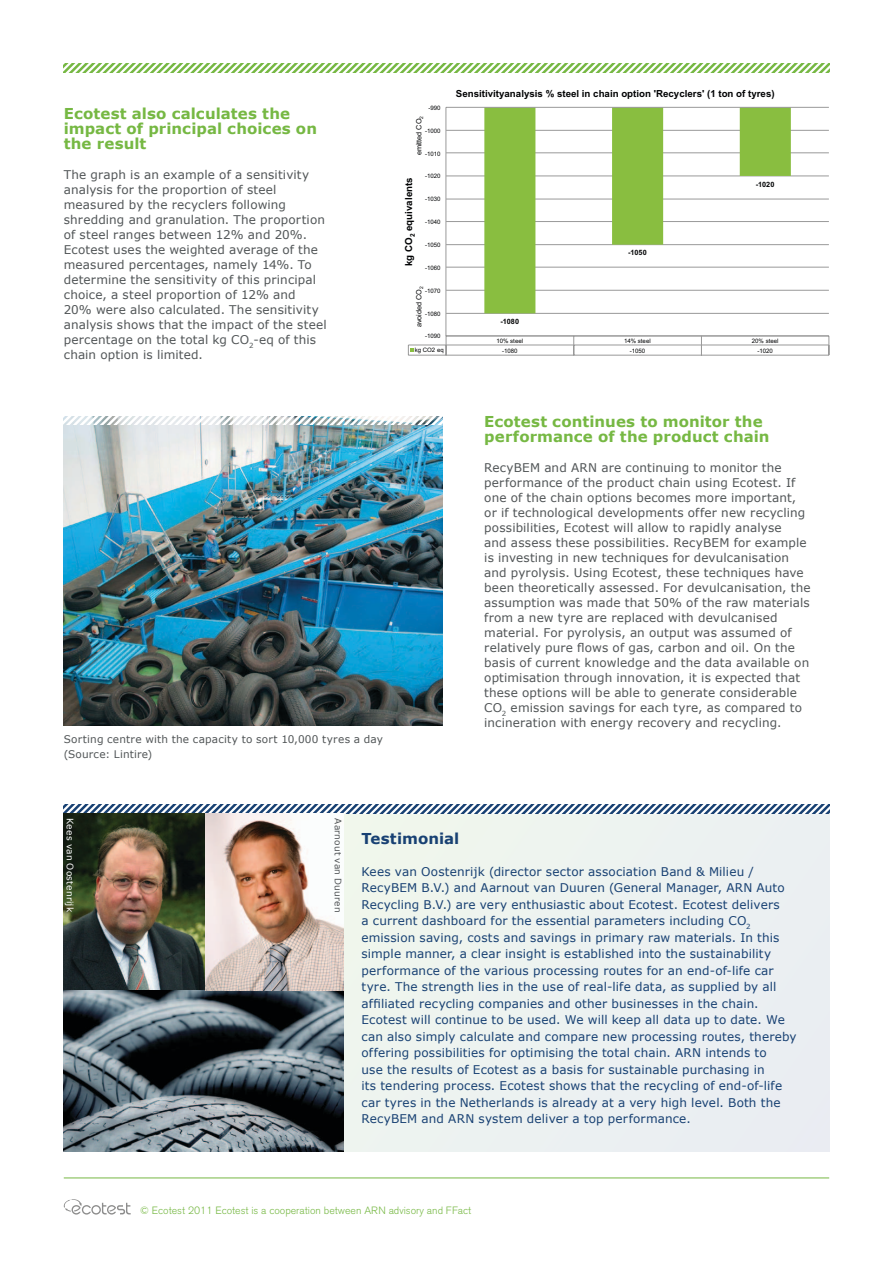
<style>
.page{position:relative;width:893px;height:1263px;background:#fff}
.page>*{position:absolute;margin:0;border:0;box-sizing:border-box;transform-origin:0 0}
.t1{font:700 15px/15px "Verdana";letter-spacing:.005em;color:#76b843}
.t2{font:700 15px "Verdana";letter-spacing:.005em;color:#184173}
.t3{font:12px/15px "Verdana";letter-spacing:.01em;color:#515557}
.t4{font:12px/16.5px "Verdana";letter-spacing:.015em;color:#184173}
.t5{font:10.5px/15px "Verdana";letter-spacing:.02em;color:#515557}
.t6{font:300 10.5px "Akzidenz Grotesk BE";color:#76b843}
.t7{font:700 9.75px "Arial";color:#020304}
.t8{font:9px "Verdana";letter-spacing:.025em;color:#fff}
.t9{font:9px "Verdana";letter-spacing:.02em;color:#515557}
.t10{font:7.35px "Arial";color:#020304}
.t11{font:700 7.35px "Arial";color:#020304}
.t12{font:6.15px "Arial";color:#020304}
</style>
<div class="page">
<div style="left:344px;top:812px;width:485px;height:340px;background:#ecf2f1"></div>
<svg style="left:64px;top:805px;width:765px;height:8px"></svg>
<img style="left:64px;top:813px;width:280px;height:339px">
<svg style="left:64px;top:1199px;width:67px;height:15px"></svg>
<hr style="left:64px;top:1177px;width:765px;height:1px;background:#76b843">
<svg style="left:64px;top:64px;width:765px;height:8px"></svg>
<hr style="left:446px;top:313px;width:383px;height:1px;background:#999">
<hr style="left:446px;top:290px;width:383px;height:1px;background:#999">
<hr style="left:446px;top:267px;width:383px;height:1px;background:#999">
<hr style="left:446px;top:244px;width:383px;height:1px;background:#999">
<hr style="left:446px;top:221px;width:383px;height:1px;background:#999">
<hr style="left:446px;top:199px;width:383px;height:1px;background:#999">
<hr style="left:446px;top:176px;width:383px;height:1px;background:#999">
<hr style="left:446px;top:153px;width:383px;height:1px;background:#999">
<hr style="left:446px;top:130px;width:383px;height:1px;background:#999">
<svg style="left:484px;top:108px;width:307px;height:205px"></svg>
<hr style="left:446px;top:107px;width:1px;height:229px;background:#999">
<hr style="left:446px;top:107px;width:383px;height:1px;background:#999">
<hr style="left:446px;top:336px;width:383px;height:1px;background:#999">
<hr style="left:408px;top:345px;width:421px;height:1px;background:#999">
<hr style="left:408px;top:355px;width:421px;height:1px;background:#999">
<svg style="left:446px;top:337px;width:1px;height:18px"></svg>
<svg style="left:573px;top:337px;width:1px;height:18px"></svg>
<svg style="left:701px;top:337px;width:1px;height:18px"></svg>
<svg style="left:829px;top:336px;width:1px;height:19px"></svg>
<svg style="left:408px;top:345px;width:5px;height:10px"></svg>
<img style="left:64px;top:424px;width:378px;height:301px">
<svg style="left:64px;top:416px;width:378px;height:8px"></svg>
<p class="t1" style="left:64px;top:106px;width:255px">Ecotest also calculates the impact of principal choices on the result</p>
<p class="t3" style="left:64px;top:167px;width:264px">The graph is an example of a sensitivity analysis for the proportion of steel measured by the recyclers following shredding and granulation. The proportion of steel ranges between 12% and 20%.<br>Ecotest uses the weighted average of the measured percentages, namely 14%. To determine the sensitivity of this principal choice, a steel proportion of 12% and 20% were also calculated. The sensitivity analysis shows that the impact of the steel percentage on the total kg CO<sub>2</sub>-eq of this chain option is limited.</p>
<p class="t5" style="left:64px;top:732px;width:321px">Sorting centre with the capacity to sort 10,000 tyres a day (Source: Lintire)</p>
<p class="t12" style="left:428px;top:104px;width:14px">-990</p>
<p class="t10" style="left:414px;top:155px;width:41px;rotate:-90deg">emitted CO<sub>2</sub></p>
<p class="t12" style="left:425px;top:126px;width:17px">-1000</p>
<p class="t12" style="left:425px;top:149px;width:17px">-1010</p>
<p class="t7" style="left:402px;top:266px;width:90px;rotate:-90deg">kg CO<sub>2</sub> equivalents</p>
<p class="t12" style="left:425px;top:172px;width:17px">-1020</p>
<p class="t12" style="left:425px;top:195px;width:17px">-1030</p>
<p class="t12" style="left:425px;top:218px;width:17px">-1040</p>
<p class="t12" style="left:425px;top:241px;width:17px">-1050</p>
<p class="t12" style="left:425px;top:264px;width:17px">-1060</p>
<p class="t10" style="left:414px;top:327px;width:43px;rotate:-90deg">avoided CO<sub>2</sub></p>
<p class="t12" style="left:425px;top:286px;width:17px">-1070</p>
<p class="t12" style="left:425px;top:309px;width:17px">-1080</p>
<p class="t12" style="left:425px;top:332px;width:17px">-1090</p>
<p class="t7" style="left:456px;top:87px;width:320px">Sensitivityanalysis % steel in chain option 'Recyclers' (1 ton of tyres)</p>
<p class="t11" style="left:500px;top:316px;width:20px">-1080</p>
<p class="t11" style="left:628px;top:248px;width:20px">-1050</p>
<p class="t11" style="left:756px;top:179px;width:20px">-1020</p>
<p class="t12" style="left:496px;top:337px;width:28px">10% steel</p>
<p class="t12" style="left:624px;top:337px;width:28px">14% steel</p>
<p class="t12" style="left:752px;top:337px;width:28px">20% steel</p>
<p class="t12" style="left:415px;top:346px;width:31px">kg CO2 eq</p>
<p class="t12" style="left:502px;top:346px;width:17px">-1080</p>
<p class="t12" style="left:630px;top:346px;width:17px">-1050</p>
<p class="t12" style="left:757px;top:346px;width:17px">-1020</p>
<p class="t1" style="left:484px;top:414px;width:287px">Ecotest continues to monitor the performance of the product chain</p>
<p class="t3" style="left:484px;top:460px;width:328px">RecyBEM and ARN are continuing to monitor the performance of the product chain using Ecotest. If one of the chain options becomes more important, or if technological developments offer new recycling possibilities, Ecotest will allow to rapidly analyse<br>and assess these possibilities. RecyBEM for example is investing in new techniques for devulcanisation and pyrolysis. Using Ecotest, these techniques have been theoretically assessed. For devulcanisation, the assumption was made that 50% of the raw materials from a new tyre are replaced with devulcanised material. For pyrolysis, an output was assumed of relatively pure flows of gas, carbon and oil. On the basis of current knowledge and the data available on optimisation through innovation, it is expected that these options will be able to generate considerable CO<sub>2</sub> emission savings for each tyre, as compared to incineration with energy recovery and recycling.</p>
<p class="t8" style="left:76px;top:818px;width:95px;rotate:90deg">Kees van Oostenrijk</p>
<p class="t9" style="left:344px;top:818px;width:96px;rotate:90deg">Aarnout van Duuren</p>
<p class="t2" style="left:361px;top:829px;width:99px">Testimonial</p>
<p class="t4" style="left:361px;top:863px;width:437px">Kees van Oostenrijk (director sector association Band &amp; Milieu / RecyBEM B.V.) and Aarnout van Duuren (General Manager, ARN Auto Recycling B.V.) are very enthusiastic about Ecotest. Ecotest delivers<br>a current dashboard for the essential parameters including CO<sub>2 </sub>emission saving, costs and savings in primary raw materials. In this simple manner, a clear insight is established into the sustainability performance of the various processing routes for an end-of-life car tyre. The strength lies in the use of real-life data, as supplied by all affiliated recycling companies and other businesses in the chain.<br>Ecotest will continue to be used. We will keep all data up to date. We can also simply calculate and compare new processing routes, thereby offering possibilities for optimising the total chain. ARN intends to<br>use the results of Ecotest as a basis for sustainable purchasing in<br>its tendering process. Ecotest shows that the recycling of end-of-life car tyres in the Netherlands is already at a very high level. Both the RecyBEM and ARN system deliver a top performance.</p>
<p class="t6" style="left:140px;top:1204px;width:332px">© Ecotest 2011 Ecotest is a cooperation between ARN advisory and FFact</p>
</div>
